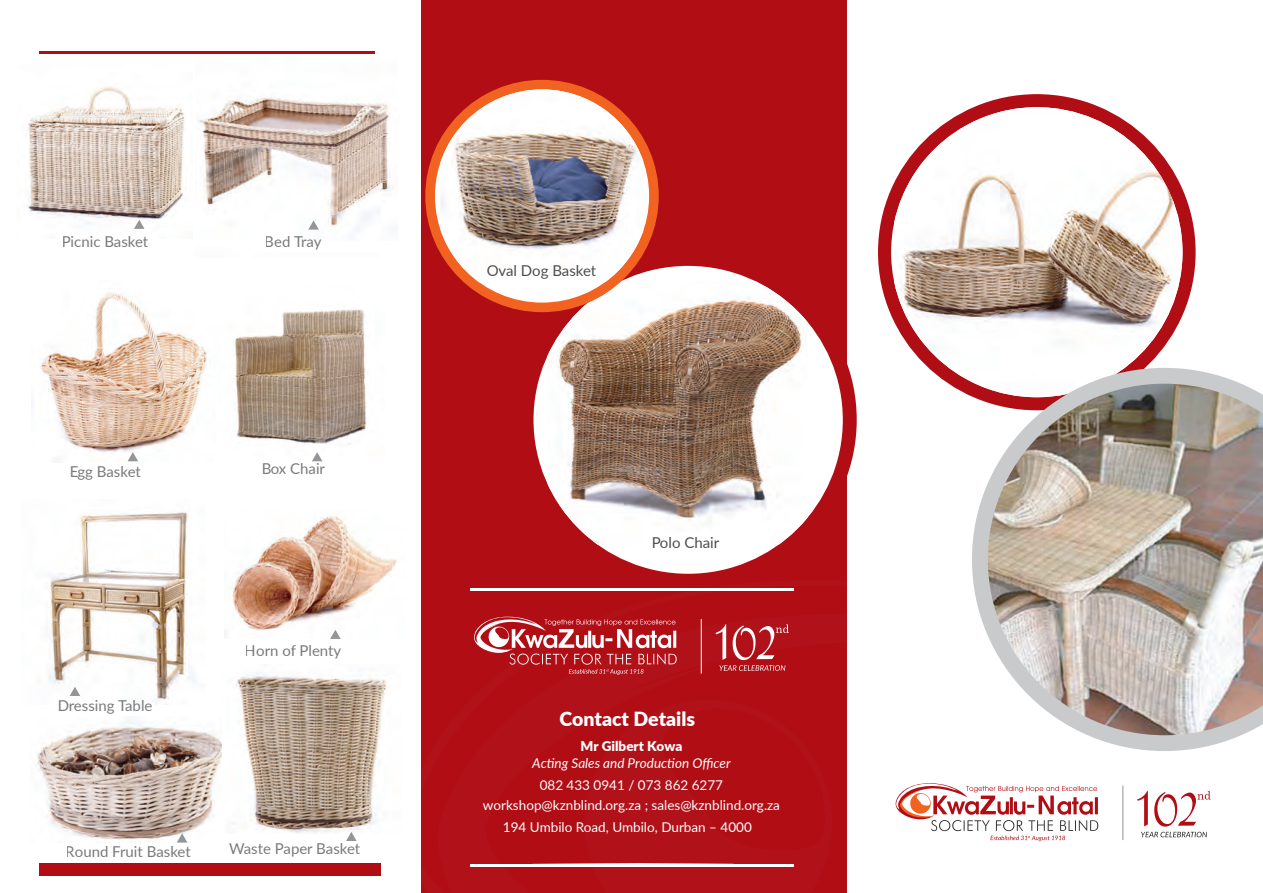
<style>
.page{position:relative;width:1263px;height:893px;background:#fff}
.page>*{position:absolute;margin:0;border:0;box-sizing:border-box;transform-origin:0 0}
.t1{font:900 19.5px "Lato";color:#fff}
.t2{font:15px "Lato";color:#57585a}
.t3{font:15px "Lato";color:#231f20}
.t4{font:13.5px/19.5px "Lato";color:#fff;text-align:center}
.t5{font:italic 13.5px "Lato";color:#fff}
.t6{font:900 13.5px "Lato";color:#fff}
</style>
<div class="page">
<div style="left:422px;top:0;width:425px;height:893px;background:#b00d15"></div>
<hr style="left:39px;top:52px;width:336px;height:2px;background:#b00d15">
<div style="left:39px;top:863px;width:342px;height:13px;background:#b00d15"></div>
<hr style="left:470px;top:588px;width:323px;height:2px;background:#fff">
<hr style="left:470px;top:864px;width:323px;height:3px;background:#fff">
<hr style="left:532px;top:863px;width:201px;height:1px;background:#fff">
<div style="left:878px;top:94px;width:317px;height:316px;background:#b00d15;border-radius:50%"></div>
<img style="left:894px;top:107px;width:288px;height:290px">
<div style="left:520px;top:252px;width:337px;height:336px;background:#b00d15;border-radius:50%"></div>
<div style="left:533px;top:266px;width:310px;height:308px;background:#fff;border-radius:50%"></div>
<img style="left:548px;top:281px;width:260px;height:264px">
<img style="left:27px;top:86px;width:158px;height:138px">
<img style="left:198px;top:97px;width:196px;height:134px">
<img style="left:32px;top:292px;width:175px;height:170px">
<img style="left:233px;top:309px;width:134px;height:136px">
<img style="left:46px;top:512px;width:179px;height:193px">
<img style="left:37px;top:721px;width:185px;height:122px">
<img style="left:225px;top:516px;width:172px;height:119px">
<img style="left:223px;top:664px;width:165px;height:169px">
<svg style="left:972px;top:368px;width:269px;height:383px"></svg>
<img style="left:988px;top:384px;width:275px;height:351px">
<div style="left:425px;top:80px;width:234px;height:232px;background:#f26221;border-radius:50%"></div>
<div style="left:435px;top:89px;width:214px;height:214px;background:#fff;border-radius:50%"></div>
<img style="left:440px;top:89px;width:203px;height:193px">
<svg style="left:346px;top:832px;width:11px;height:9px"></svg>
<svg style="left:70px;top:687px;width:10px;height:9px"></svg>
<svg style="left:330px;top:630px;width:11px;height:9px"></svg>
<svg style="left:312px;top:452px;width:10px;height:9px"></svg>
<svg style="left:128px;top:452px;width:10px;height:9px"></svg>
<svg style="left:308px;top:220px;width:11px;height:10px"></svg>
<svg style="left:134px;top:220px;width:11px;height:9px"></svg>
<svg style="left:177px;top:833px;width:10px;height:10px"></svg>
<hr style="left:1123px;top:786px;width:1px;height:54px;background:#939598">
<svg style="left:895px;top:783px;width:203px;height:58px"></svg>
<svg style="left:1137px;top:791px;width:74px;height:46px"></svg>
<hr style="left:701px;top:619px;width:1px;height:55px;background:#fff">
<svg style="left:474px;top:616px;width:203px;height:59px"></svg>
<svg style="left:715px;top:624px;width:74px;height:47px"></svg>
<p class="t2" style="left:62px;top:231px;width:88px">Picnic Basket</p>
<p class="t2" style="left:265px;top:231px;width:58px">Bed Tray</p>
<p class="t3" style="left:486px;top:259px;width:111px">Oval Dog Basket</p>
<p class="t2" style="left:69px;top:461px;width:73px">Egg Basket</p>
<p class="t2" style="left:261px;top:458px;width:65px">Box Chair</p>
<p class="t3" style="left:651px;top:532px;width:69px">Polo Chair</p>
<p class="t2" style="left:245px;top:640px;width:98px">Horn of Plenty</p>
<p class="t2" style="left:58px;top:695px;width:96px">Dressing Table</p>
<h1 class="t1" style="left:560px;top:704px;width:137px">Contact Details</h1>
<p class="t6" style="left:580px;top:736px;width:103px">Mr Gilbert Kowa</p>
<p class="t5" style="left:532px;top:754px;width:200px">Acting Sales and Production Officer</p>
<p class="t4" style="left:483px;top:775px;width:299px">082 433 0941 / 073 862 6277 workshop@kznblind.org.za ; sales@kznblind.org.za</p>
<p class="t4" style="left:503px;top:817px;width:250px">194 Umbilo Road, Umbilo, Durban – 4000</p>
<p class="t2" style="left:66px;top:841px;width:126px">Round Fruit Basket</p>
<p class="t2" style="left:229px;top:838px;width:133px">Waste Paper Basket</p>
</div>
